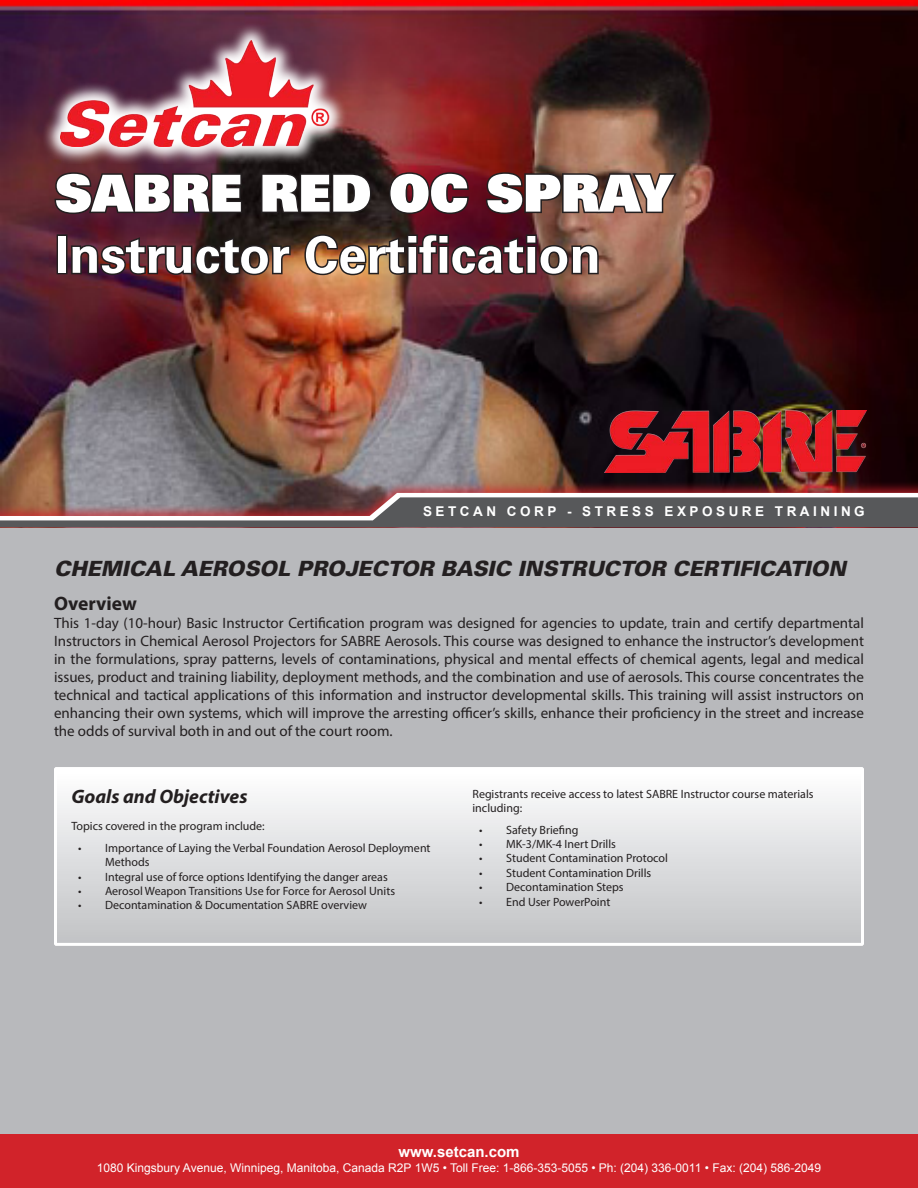
<style>
.page{position:relative;width:918px;height:1188px;background:#fff}
.page>*{position:absolute;margin:0;border:0;box-sizing:border-box;transform-origin:0 0}
.t1{font:700 51px "Univers LT Std";color:#fff}
.t2{font:51px "Univers LT Std X Black";color:#fff}
.t3{font:italic 900 21px "Univers LT Std";color:#231f20}
.t4{font:italic 700 19.5px "Myriad Pro";color:#231f20}
.t5{font:700 19.5px "Myriad Pro";color:#231f20}
.t6{font:15px/18px "Myriad Pro";color:#231f20;text-align:justify}
.t7{font:700 15px "Arial";color:#fff}
.t8{font:700 13.5px "Arial";letter-spacing:.26em;color:#fff}
.t9{font:12px/14.4px "Myriad Pro";color:#231f20}
.t10{font:12px "Arial";color:#fff}
</style>
<div class="page">
<img style="left:0;top:0;width:918px;height:479px">
<div style="left:0;top:479px;width:918px;height:58px;background:#d1232a;opacity:.75"></div>
<div style="left:0;top:528px;width:918px;height:660px;background:#b8b9bc"></div>
<div style="left:56px;top:769px;width:806px;height:175px;background:linear-gradient(to bottom,#fff,#c1c2c4)"></div>
<div style="left:54px;top:767px;width:810px;height:179px;border:3px solid #fff"></div>
<div style="left:0;top:1135px;width:918px;height:53px;background:#d1232a"></div>
<svg style="left:0;top:493px;width:918px;height:34px;background:#796f70"></svg>
<svg style="left:40px;top:20px;width:306px;height:143px;background:#6a4453"></svg>
<img style="left:61px;top:41px;width:269px;height:105px">
<svg style="left:53px;top:171px;width:191px;height:45px;background:#3e1f29"></svg>
<svg style="left:259px;top:172px;width:114px;height:43px;background:#1d1818"></svg>
<svg style="left:387px;top:171px;width:83px;height:45px;background:#571420"></svg>
<svg style="left:484px;top:171px;width:195px;height:45px;background:#653e36"></svg>
<div style="left:57px;top:234px;width:11px;height:40px;border:3px solid #231f20"></div>
<svg style="left:69px;top:235px;width:223px;height:42px;background:#472627"></svg>
<img style="left:303px;top:232px;width:297px;height:46px">
<img style="left:605px;top:410px;width:262px;height:62px">
<p class="t2" style="left:55px;top:160px;width:620px">SABRE RED OC SPRAY</p>
<p class="t1" style="left:55px;top:225px;width:547px">Instructor Certification</p>
<p class="t8" style="left:423px;top:503px;width:443px">SETCAN CORP - STRESS EXPOSURE TRAINING</p>
<p class="t3" style="left:54px;top:555px;width:793px">CHEMICAL AEROSOL PROJECTOR BASIC INSTRUCTOR CERTIFICATION</p>
<p class="t5" style="left:54px;top:590px;width:84px">Overview</p>
<p class="t6" style="left:54px;top:613px;width:812px">This 1-day (10-hour) Basic Instructor Certification program was designed for agencies to update, train and certify departmental Instructors in Chemical Aerosol Projectors for SABRE Aerosols. This course was designed to enhance the instructor’s development in the formulations, spray patterns, levels of contaminations, physical and mental effects of chemical agents, legal and medical issues, product and training liability, deployment methods, and the combination and use of aerosols. This course concentrates the technical and tactical applications of this information and instructor developmental skills. This training will assist instructors on enhancing their own systems, which will improve the arresting officer’s skills, enhance their proficiency in the street and increase the odds of survival both in and out of the court room.</p>
<p class="t4" style="left:71px;top:784px;width:178px">Goals and Objectives</p>
<p class="t9" style="left:71px;top:819px;width:195px">Topics covered in the program include:</p>
<p class="t9" style="left:105px;top:840px;width:327px;text-indent:-27px">• Importance of Laying the Verbal Foundation Aerosol Deployment<br>Methods</p>
<p class="t9" style="left:78px;top:869px;width:311px">• Integral use of force options Identifying the danger areas</p>
<p class="t9" style="left:78px;top:884px;width:318px">• Aerosol Weapon Transitions Use for Force for Aerosol Units</p>
<p class="t9" style="left:78px;top:898px;width:290px">• Decontamination &amp; Documentation SABRE overview</p>
<p class="t9" style="left:472px;top:786px;width:343px">Registrants receive access to latest SABRE Instructor course materials including:</p>
<p class="t9" style="left:479px;top:822px;width:101px">• Safety Briefing</p>
<p class="t9" style="left:479px;top:837px;width:138px">• MK-3/MK-4 Inert Drills</p>
<p class="t9" style="left:479px;top:851px;width:190px">• Student Contamination Protocol</p>
<p class="t9" style="left:479px;top:865px;width:174px">• Student Contamination Drills</p>
<p class="t9" style="left:479px;top:880px;width:146px">• Decontamination Steps</p>
<p class="t9" style="left:479px;top:894px;width:133px">• End User PowerPoint</p>
<p class="t7" style="left:398px;top:1142px;width:123px">www.setcan.com</p>
<p class="t10" style="left:97px;top:1160px;width:726px">1080 Kingsbury Avenue, Winnipeg, Manitoba, Canada R2P 1W5 • Toll Free: 1-866-353-5055 • Ph: (204) 336-0011 • Fax: (204) 586-2049</p>
</div>
